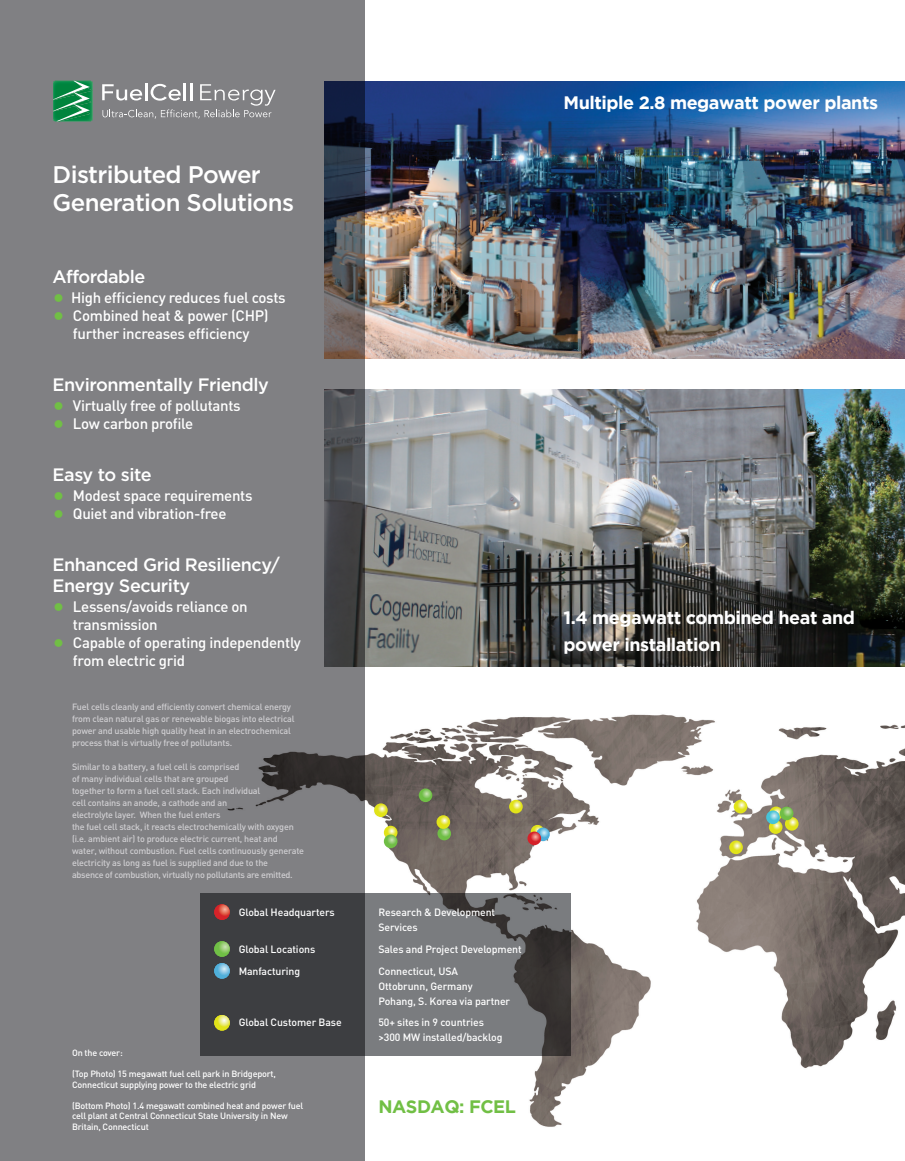
<style>
.page{position:relative;width:905px;height:1161px;background:#fff}
.page>*{position:absolute;margin:0;border:0;box-sizing:border-box;transform-origin:0 0}
.t1{font:500 24px/28.5px "Gotham";letter-spacing:-.025em;color:#fff}
.t2{font:500 18px "Gotham";letter-spacing:-.025em;color:#fff}
.Letter_subheads{font:700 18px/27px "Gotham";letter-spacing:-.025em;color:#fff}
.Letter_subheads-2{font:700 18px "Gotham";letter-spacing:-.025em;color:#71bf45}
.t3{font:500 15px/18px "DIN";letter-spacing:-.02em;color:#fff}
.t4{font:500 10.5px/15px "DIN";letter-spacing:-.01em;color:#fff}
.t5{font:500 9px/12px "DIN";letter-spacing:-.02em;color:#cfced1}
.t6{font:500 9px/10.5px "DIN";letter-spacing:-.02em;color:#fff}
.s1{font-size:24px;color:#71bf45}
</style>
<div class="page">
<div style="left:0;top:0;width:364px;height:1161px;background:#808083"></div>
<svg style="left:102px;top:83px;width:173px;height:36px"></svg>
<svg style="left:53px;top:81px;width:40px;height:40px;background:#2f9a61"></svg>
<img style="left:325px;top:81px;width:579px;height:277px">
<img style="left:325px;top:390px;width:579px;height:277px">
<img style="left:214px;top:691px;width:690px;height:470px">
<svg style="left:509px;top:800px;width:13px;height:13px"></svg>
<svg style="left:733px;top:800px;width:14px;height:13px"></svg>
<svg style="left:769px;top:807px;width:14px;height:13px"></svg>
<svg style="left:729px;top:841px;width:13px;height:13px"></svg>
<svg style="left:768px;top:820px;width:14px;height:14px"></svg>
<svg style="left:784px;top:817px;width:14px;height:14px"></svg>
<svg style="left:766px;top:810px;width:13px;height:14px"></svg>
<svg style="left:384px;top:826px;width:13px;height:22px"></svg>
<svg style="left:437px;top:827px;width:14px;height:13px"></svg>
<svg style="left:418px;top:788px;width:14px;height:14px"></svg>
<svg style="left:779px;top:807px;width:14px;height:13px"></svg>
<svg style="left:530px;top:825px;width:14px;height:14px"></svg>
<svg style="left:536px;top:828px;width:14px;height:13px"></svg>
<svg style="left:527px;top:832px;width:14px;height:13px"></svg>
<svg style="left:436px;top:815px;width:14px;height:14px"></svg>
<svg style="left:374px;top:803px;width:14px;height:14px"></svg>
<svg style="left:200px;top:893px;width:371px;height:162px;background:#57585b"></svg>
<svg style="left:214px;top:904px;width:16px;height:16px"></svg>
<svg style="left:214px;top:941px;width:16px;height:16px"></svg>
<svg style="left:214px;top:963px;width:16px;height:16px"></svg>
<svg style="left:214px;top:1015px;width:16px;height:16px"></svg>
<p class="t1" style="left:53px;top:159px;width:243px">Distributed Power<br>Generation Solutions</p>
<p class="t2" style="left:53px;top:266px;width:94px">Affordable</p>
<p class="t3" style="left:53px;top:288px;width:234px"><span class="s1">•</span> High efficiency reduces fuel costs</p>
<p class="t3" style="left:53px;top:306px;width:218px;text-align:center"><span class="s1">•</span> Combined heat &amp; power (CHP) further increases efficiency</p>
<p class="t2" style="left:53px;top:374px;width:218px">Environmentally Friendly</p>
<p class="t3" style="left:53px;top:396px;width:190px"><span class="s1">•</span> Virtually free of pollutants</p>
<p class="t3" style="left:53px;top:414px;width:142px"><span class="s1">•</span> Low carbon profile</p>
<p class="t2" style="left:53px;top:464px;width:101px">Easy to site</p>
<p class="t3" style="left:53px;top:486px;width:201px"><span class="s1">•</span> Modest space requirements</p>
<p class="t3" style="left:53px;top:504px;width:175px"><span class="s1">•</span> Quiet and vibration-free</p>
<p class="t2" style="left:53px;top:554px;width:229px">Enhanced Grid Resiliency/</p>
<p class="t2" style="left:53px;top:575px;width:139px">Energy Security</p>
<p class="t3" style="left:73px;top:597px;width:176px;text-indent:-20px"><span class="s1">•</span> Lessens/avoids reliance on transmission</p>
<p class="t3" style="left:73px;top:633px;width:229px;text-indent:-20px"><span class="s1">•</span> Capable of operating independently from electric grid</p>
<p class="t5" style="left:72px;top:700px;width:224px">Fuel cells cleanly and efficiently convert chemical energy from clean natural gas or renewable biogas into electrical power and usable high quality heat in an electrochemical process that is virtually free of pollutants.</p>
<p class="t5" style="left:72px;top:760px;width:234px">Similar to a battery, a fuel cell is comprised<br>of many individual cells that are grouped<br>together to form a fuel cell stack. Each individual<br>cell contains an anode, a cathode and an<br>electrolyte layer. When the fuel enters<br>the fuel cell stack, it reacts electrochemically with oxygen (i.e. ambient air) to produce electric current, heat and water, without combustion. Fuel cells continuously generate electricity as long as fuel is supplied and due to the<br>absence of combustion, virtually no pollutants are emitted.</p>
<p class="t4" style="left:239px;top:904px;width:97px">Global Headquarters</p>
<p class="t4" style="left:239px;top:941px;width:78px">Global Locations</p>
<p class="t4" style="left:239px;top:963px;width:63px">Manfacturing</p>
<p class="t4" style="left:239px;top:1015px;width:104px">Global Customer Base</p>
<p class="t4" style="left:378px;top:904px;width:118px">Research &amp; Development</p>
<p class="t4" style="left:378px;top:919px;width:41px">Services</p>
<p class="t4" style="left:378px;top:941px;width:145px">Sales and Project Development</p>
<p class="t4" style="left:378px;top:963px;width:133px">Connecticut, USA<br>Ottobrunn, Germany<br>Pohang, S. Korea via partner</p>
<p class="t4" style="left:378px;top:1015px;width:125px">50+ sites in 9 countries &gt;300 MW installed/backlog</p>
<p class="t6" style="left:72px;top:1048px;width:52px">On the cover:</p>
<p class="t6" style="left:72px;top:1069px;width:205px">(Top Photo) 15 megawatt fuel cell park in Bridgeport,<br>Connecticut supplying power to the electric grid</p>
<p class="t6" style="left:72px;top:1100px;width:233px">(Bottom Photo) 1.4 megawatt combined heat and power fuel cell plant at Central Connecticut State University in New<br>Britain, Connecticut</p>
<p class="Letter_subheads-2" style="left:378px;top:1096px;width:139px">NASDAQ: FCEL</p>
<p class="Letter_subheads" style="left:563px;top:89px;width:316px">Multiple 2.8 megawatt power plants</p>
<p class="Letter_subheads" style="left:563px;top:604px;width:293px">1.4 megawatt combined heat and power installation</p>
</div>
